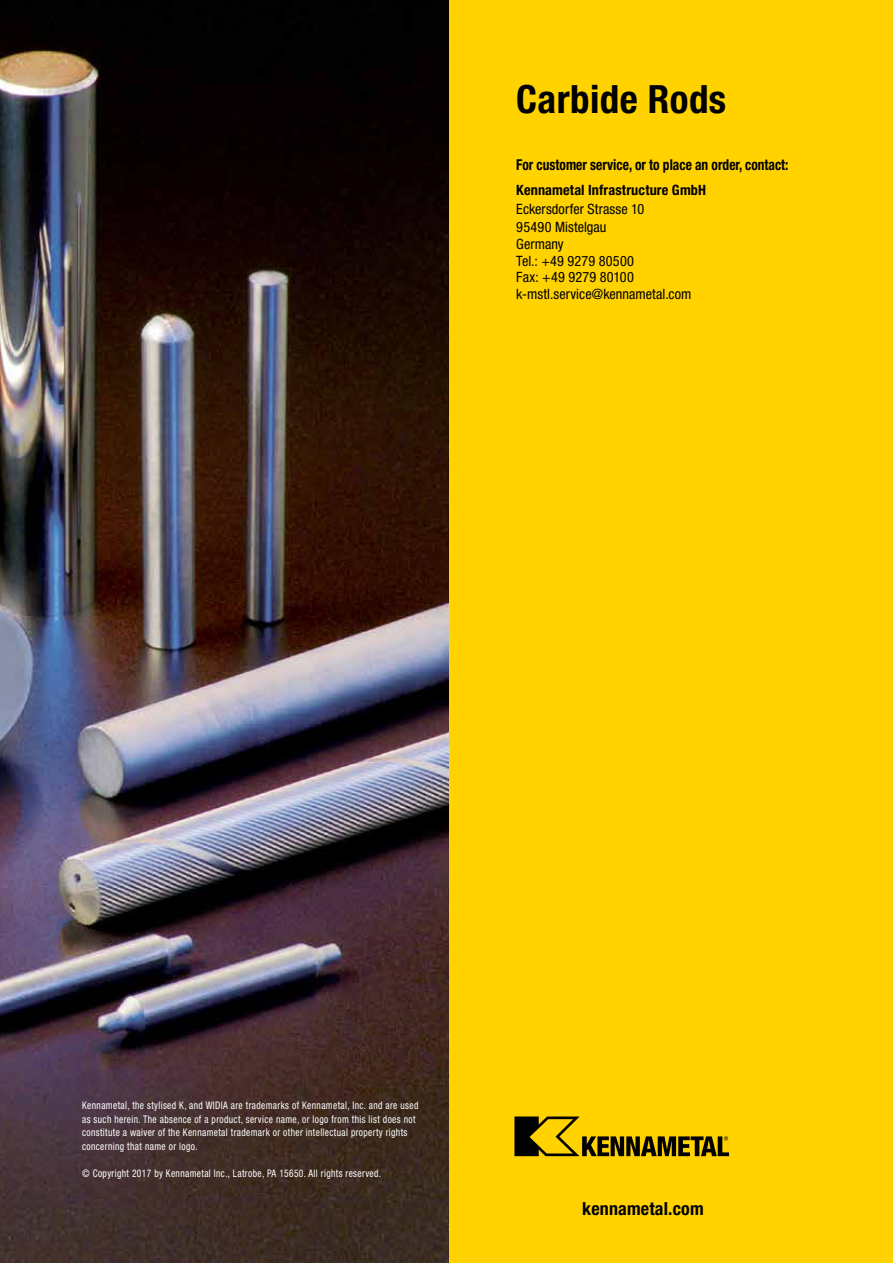
<style>
.page{position:relative;width:893px;height:1263px;background:#fff}
.page>*{position:absolute;margin:0;border:0;box-sizing:border-box;transform-origin:0 0}
.t1{font:700 condensed 39px "Helvetica Neue LT Std";letter-spacing:.01em;color:#000}
.t2{font:700 condensed 18px "Helvetica Neue LT Std";letter-spacing:.01em;color:#000}
.t3{font:700 condensed 15px "Helvetica Neue LT Std";color:#000;scale:.9 1}
.t4{font:condensed 14.25px/18.3px "Helvetica Neue LT Std";letter-spacing:.005em;color:#000}
.t5{font:700 condensed 14.25px "Helvetica Neue LT Std";letter-spacing:.01em;color:#000}
.t6{font:condensed 10.5px/13.5px "Helvetica Neue LT Std";letter-spacing:.04em;color:#fff;scale:.9 1}
</style>
<div class="page">
<img style="left:0;top:0;width:449px;height:1263px">
<div style="left:449px;top:0;width:444px;height:1263px;background:#ffd200"></div>
<svg style="left:514px;top:1116px;width:215px;height:40px"></svg>
<h1 class="t1" style="left:516px;top:75px;width:211px">Carbide Rods</h1>
<h3 class="t3" style="left:516px;top:155px;width:304px">For customer service, or to place an order, contact:</h3>
<h3 class="t5" style="left:516px;top:182px;width:191px">Kennametal Infrastructure GmbH</h3>
<h3 class="t4" style="left:516px;top:200px;width:130px">Eckersdorfer Strasse 10<br>95490 Mistelgau</h3>
<h3 class="t4" style="left:516px;top:234px;width:49px">Germany</h3>
<h3 class="t4" style="left:516px;top:284px;width:177px">k-mstl.service@kennametal.com</h3>
<h3 class="t4" style="left:516px;top:253px;width:119px;line-height:16.2px">Tel.: +49 9279 80500<br>Fax: +49 9279 80100</h3>
<p class="t6" style="left:82px;top:1098px;width:375px">Kennametal, the stylised K, and WIDIA are trademarks of Kennametal, Inc. and are used as such herein. The absence of a product, service name, or logo from this list does not constitute a waiver of the Kennametal trademark or other intellectual property rights concerning that name or logo.</p>
<p class="t6" style="left:82px;top:1166px;width:334px">© Copyright 2017 by Kennametal Inc., Latrobe, PA 15650. All rights reserved.</p>
<h2 class="t2" style="left:582px;top:1198px;width:123px">kennametal.com</h2>
</div>
